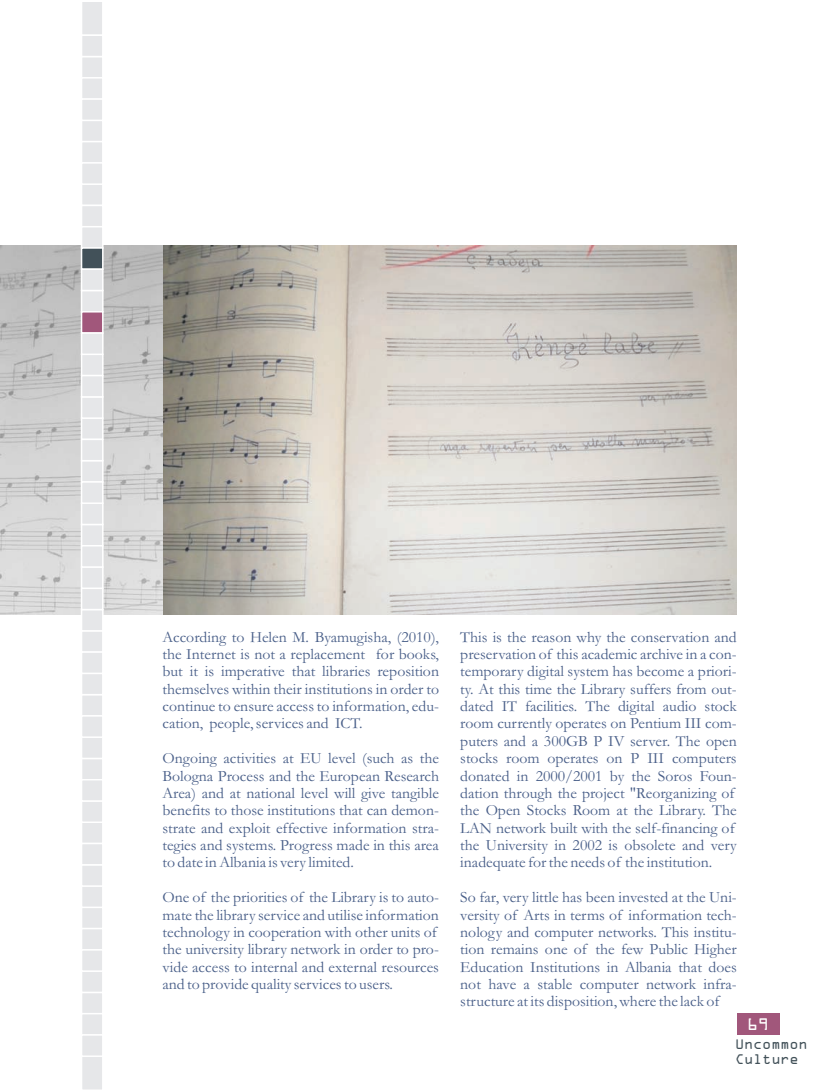
<style>
.page{position:relative;width:836px;height:1091px;background:#fff}
.page>*{position:absolute;margin:0;border:0;box-sizing:border-box;transform-origin:0 0}
.t1{font:18px "OCRA Extended";color:#fff}
.t2{font:15.75px/17.4px "Garamond";color:#485e88;text-align:justify}
.t3{font:15px/15.5px "OCRA Extended";color:#425159}
</style>
<div class="page">
<div style="left:736px;top:1013px;width:43px;height:21px;background:#a1577b"></div>
<img style="left:1px;top:245px;width:735px;height:369px">
<div style="left:81px;top:757px;width:23px;height:23px;background:#e6e7e9;border:2px solid #fff"></div>
<div style="left:81px;top:56px;width:23px;height:23px;background:#e6e7e9;border:2px solid #fff"></div>
<div style="left:81px;top:906px;width:23px;height:23px;background:#e6e7e9;border:2px solid #fff"></div>
<div style="left:81px;top:885px;width:23px;height:23px;background:#e6e7e9;border:2px solid #fff"></div>
<div style="left:81px;top:694px;width:23px;height:22px;background:#e6e7e9;border:2px solid #fff"></div>
<div style="left:81px;top:120px;width:23px;height:22px;background:#e6e7e9;border:2px solid #fff"></div>
<div style="left:81px;top:991px;width:23px;height:23px;background:#e6e7e9;border:2px solid #fff"></div>
<div style="left:81px;top:1055px;width:23px;height:35px;background:#e6e7e9;border:2px solid #fff"></div>
<div style="left:81px;top:672px;width:23px;height:23px;background:#e6e7e9;border:2px solid #fff"></div>
<div style="left:81px;top:141px;width:23px;height:23px;background:#e6e7e9;border:2px solid #fff"></div>
<div style="left:81px;top:970px;width:23px;height:23px;background:#e6e7e9;border:2px solid #fff"></div>
<div style="left:81px;top:821px;width:23px;height:23px;background:#e6e7e9;border:2px solid #fff"></div>
<div style="left:81px;top:800px;width:23px;height:23px;background:#e6e7e9;border:2px solid #fff"></div>
<div style="left:81px;top:1px;width:23px;height:35px;background:#e6e7e9;border:2px solid #fff"></div>
<div style="left:81px;top:779px;width:23px;height:22px;background:#e6e7e9;border:2px solid #fff"></div>
<div style="left:81px;top:35px;width:23px;height:22px;background:#e6e7e9;border:2px solid #fff"></div>
<div style="left:81px;top:736px;width:23px;height:23px;background:#e6e7e9;border:2px solid #fff"></div>
<div style="left:81px;top:77px;width:23px;height:23px;background:#e6e7e9;border:2px solid #fff"></div>
<div style="left:81px;top:630px;width:23px;height:23px;background:#e6e7e9;border:2px solid #fff"></div>
<div style="left:81px;top:183px;width:23px;height:23px;background:#e6e7e9;border:2px solid #fff"></div>
<div style="left:81px;top:927px;width:23px;height:23px;background:#e6e7e9;border:2px solid #fff"></div>
<div style="left:81px;top:864px;width:23px;height:22px;background:#e6e7e9;border:2px solid #fff"></div>
<div style="left:81px;top:715px;width:23px;height:23px;background:#e6e7e9;border:2px solid #fff"></div>
<div style="left:81px;top:98px;width:23px;height:23px;background:#e6e7e9;border:2px solid #fff"></div>
<div style="left:81px;top:1012px;width:23px;height:23px;background:#e6e7e9;border:2px solid #fff"></div>
<div style="left:81px;top:1034px;width:23px;height:22px;background:#e6e7e9;border:2px solid #fff"></div>
<div style="left:81px;top:651px;width:23px;height:23px;background:#e6e7e9;border:2px solid #fff"></div>
<div style="left:81px;top:162px;width:23px;height:23px;background:#e6e7e9;border:2px solid #fff"></div>
<div style="left:81px;top:949px;width:23px;height:22px;background:#e6e7e9;border:2px solid #fff"></div>
<div style="left:81px;top:842px;width:23px;height:23px;background:#e6e7e9;border:2px solid #fff"></div>
<div style="left:81px;top:609px;width:23px;height:22px;background:#e6e7e9;border:2px solid #fff"></div>
<div style="left:81px;top:205px;width:23px;height:22px;background:#e6e7e9;border:2px solid #fff"></div>
<div style="left:81px;top:587px;width:23px;height:23px;background:#e6e7e9;border:2px solid #fff"></div>
<div style="left:81px;top:226px;width:23px;height:23px;background:#e6e7e9;border:2px solid #fff"></div>
<div style="left:81px;top:523px;width:23px;height:23px;background:#e6e7e9;border:2px solid #fff"></div>
<div style="left:81px;top:290px;width:23px;height:22px;background:#e6e7e9;border:2px solid #fff"></div>
<div style="left:81px;top:460px;width:23px;height:22px;background:#e6e7e9;border:2px solid #fff"></div>
<div style="left:81px;top:353px;width:23px;height:23px;background:#e6e7e9;border:2px solid #fff"></div>
<div style="left:81px;top:502px;width:23px;height:23px;background:#e6e7e9;border:2px solid #fff"></div>
<div style="left:81px;top:311px;width:23px;height:23px;background:#a1577b;border:2px solid #fff"></div>
<div style="left:81px;top:481px;width:23px;height:23px;background:#e6e7e9;border:2px solid #fff"></div>
<div style="left:81px;top:332px;width:23px;height:23px;background:#e6e7e9;border:2px solid #fff"></div>
<div style="left:81px;top:566px;width:23px;height:23px;background:#e6e7e9;border:2px solid #fff"></div>
<div style="left:81px;top:247px;width:23px;height:23px;background:#425159;border:2px solid #fff"></div>
<div style="left:81px;top:417px;width:23px;height:23px;background:#e6e7e9;border:2px solid #fff"></div>
<div style="left:81px;top:396px;width:23px;height:23px;background:#e6e7e9;border:2px solid #fff"></div>
<div style="left:81px;top:545px;width:23px;height:23px;background:#e6e7e9;border:2px solid #fff"></div>
<div style="left:81px;top:268px;width:23px;height:23px;background:#e6e7e9;border:2px solid #fff"></div>
<div style="left:81px;top:438px;width:23px;height:23px;background:#e6e7e9;border:2px solid #fff"></div>
<div style="left:81px;top:375px;width:23px;height:22px;background:#e6e7e9;border:2px solid #fff"></div>
<p class="t2" style="left:162px;top:630px;width:278px">According to Helen M. Byamugisha, (2010), the Internet is not a replacement for books, but it is imperative that libraries reposition themselves within their institutions in order to continue to ensure access to information, edu&shy;cation, people, services and ICT.</p>
<p class="t2" style="left:162px;top:751px;width:278px">Ongoing activities at EU level (such as the Bologna Process and the European Research Area) and at national level will give tangible benefits to those institutions that can demon&shy;strate and exploit effective information stra&shy;tegies and systems. Progress made in this area to date in Albania is very limited.</p>
<p class="t2" style="left:162px;top:890px;width:278px;text-align:left">One of the priorities of the Library is to auto&shy;mate the library service and utilise information technology in cooperation with other units of the university library network in order to pro&shy;vide access to internal and external resources and to provide quality services to users.</p>
<p class="t2" style="left:460px;top:630px;width:278px;text-align:left">This is the reason why the conservation and preservation of this academic archive in a con&shy;temporary digital system has become a priori&shy;ty. At this time the Library suffers from out&shy;dated IT facilities. The digital audio stock room currently operates on Pentium III com&shy;puters and a 300GB P IV server. The open stocks room operates on P III computers donated in 2000/2001 by the Soros Foun&shy;dation through the project "Reorganizing of the Open Stocks Room at the Library. The LAN network built with the self-financing of the University in 2002 is obsolete and very inadequate for the needs of the institution.</p>
<p class="t2" style="left:460px;top:890px;width:278px">So far, very little has been invested at the Uni&shy;versity of Arts in terms of information tech&shy;nology and computer networks. This institu&shy;tion remains one of the few Public Higher Education Institutions in Albania that does not have a stable computer network infra&shy;structure at its disposition, where the lack of</p>
<p class="t1" style="left:747px;top:1018px;width:23px">69</p>
<p class="t3" style="left:735px;top:1037px;width:74px">Uncommon<br>Culture</p>
</div>
